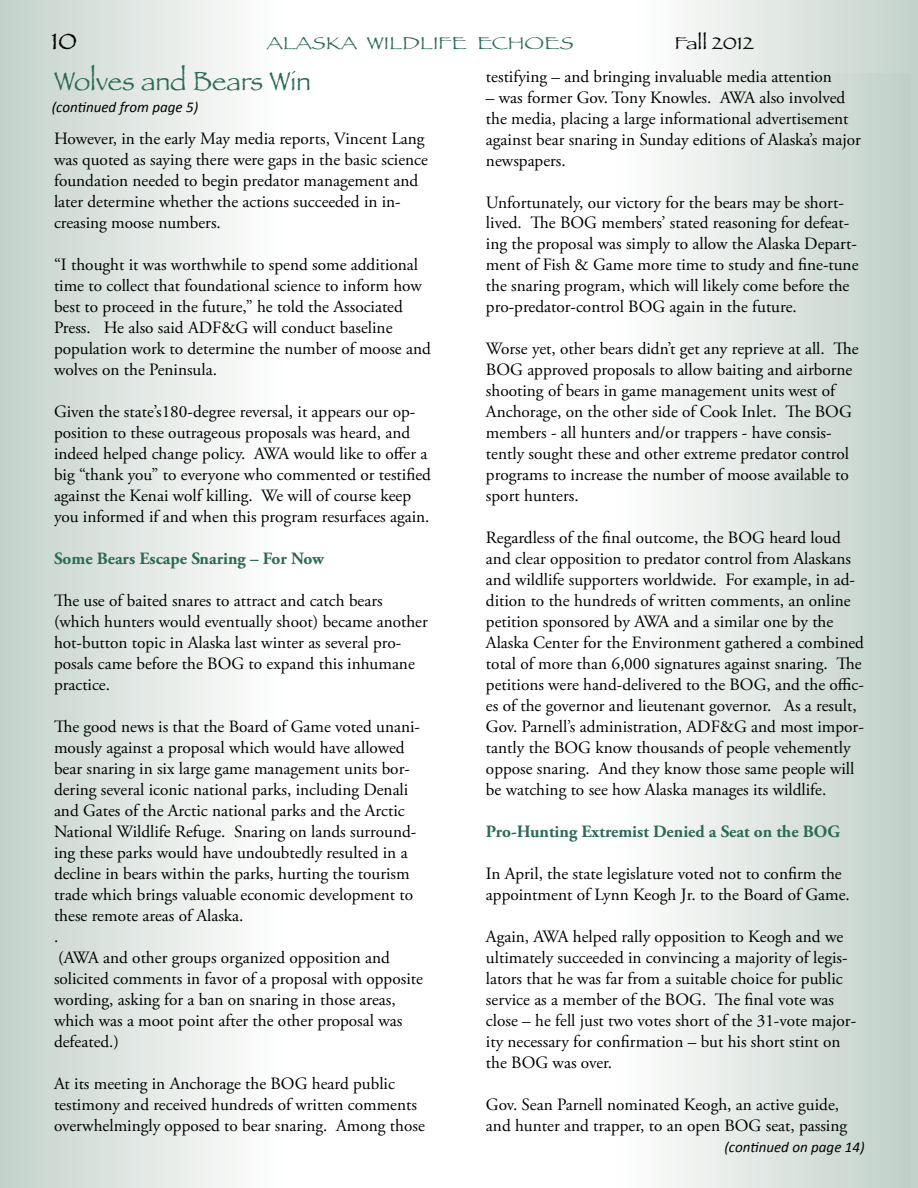
<style>
.page{position:relative;width:918px;height:1188px;background:#fff}
.page>*{position:absolute;margin:0;border:0;box-sizing:border-box;transform-origin:0 0}
.t1{font:27px "Papyrus";color:#2c6a55}
.t2{font:24px "Papyrus";color:#000;scale:1.2 1}
.t3{font:18px "Papyrus";color:#2c6a55;scale:1.2 1}
.t4{font:18px "Papyrus";color:#000;scale:1.2 1}
.t5{font:17.25px/21px "Adobe Garamond Pro";color:#000}
.t6{font:700 17.25px "Adobe Garamond Pro";color:#2c6a55}
.t7{font:italic 15px "Calibri";color:#000}
</style>
<div class="page">
<div style="left:634px;top:0;width:284px;height:1188px;background:linear-gradient(to right,#fff,#c4d2cc)"></div>
<div style="left:0;top:0;width:284px;height:1188px;background:linear-gradient(to right,#c4d2cb,#fffefe)"></div>
<div style="left:614px;top:73px;width:297px;height:1115px;background:linear-gradient(to right,#fff,#c1d0c9)"></div>
<h2 class="t2" style="left:51px;top:27px;width:23px">10</h2>
<p class="t3" style="left:267px;top:33px;width:257px">ALASKA WILDLIFE ECHOES</p>
<p class="t4" style="left:674px;top:33px;width:68px">Fall 2012</p>
<h1 class="t1" style="left:54px;top:65px;width:258px">Wolves and Bears Win</h1>
<p class="t7" style="left:52px;top:98px;width:148px">(continued from page 5)</p>
<p class="t5" style="left:54px;top:128px;width:375px">However, in the early May media reports, Vincent Lang was quoted as saying there were gaps in the basic science foundation needed to begin predator management and later determine whether the actions succeeded in in&shy;creasing moose numbers.</p>
<p class="t5" style="left:54px;top:254px;width:378px">“I thought it was worthwhile to spend some additional time to collect that foundational science to inform how best to proceed in the future,” he told the Associated Press. He also said ADF&amp;G will conduct baseline population work to determine the number of moose and wolves on the Peninsula.</p>
<p class="t5" style="left:54px;top:401px;width:378px">Given the state’s180-degree reversal, it appears our op&shy;position to these outrageous proposals was heard, and indeed helped change policy. AWA would like to offer a big “thank you” to everyone who commented or testified against the Kenai wolf killing. We will of course keep you informed if and when this program resurfaces again.</p>
<p class="t6" style="left:54px;top:548px;width:271px">Some Bears Escape Snaring – For Now</p>
<p class="t5" style="left:54px;top:590px;width:375px">The use of baited snares to attract and catch bears (which hunters would eventually shoot) became another hot-button topic in Alaska last winter as several pro&shy;posals came before the BOG to expand this inhumane practice.</p>
<p class="t5" style="left:54px;top:716px;width:370px">The good news is that the Board of Game voted unani&shy;mously against a proposal which would have allowed bear snaring in six large game management units bor&shy;dering several iconic national parks, including Denali and Gates of the Arctic national parks and the Arctic National Wildlife Refuge. Snaring on lands surround&shy;ing these parks would have undoubtedly resulted in a decline in bears within the parks, hurting the tourism trade which brings valuable economic development to these remote areas of Alaska.<br>.<br>(AWA and other groups organized opposition and solicited comments in favor of a proposal with opposite wording, asking for a ban on snaring in those areas, which was a moot point after the other proposal was defeated.)</p>
<p class="t5" style="left:54px;top:1073px;width:372px">At its meeting in Anchorage the BOG heard public testimony and received hundreds of written comments overwhelmingly opposed to bear snaring. Among those</p>
<p class="t5" style="left:486px;top:66px;width:347px">testifying – and bringing invaluable media attention</p>
<p class="t5" style="left:486px;top:87px;width:376px">– was former Gov. Tony Knowles. AWA also involved the media, placing a large informational advertisement against bear snaring in Sunday editions of Alaska’s major newspapers.</p>
<p class="t5" style="left:486px;top:192px;width:374px">Unfortunately, our victory for the bears may be short&shy;lived. The BOG members’ stated reasoning for defeat&shy;ing the proposal was simply to allow the Alaska Depart&shy;ment of Fish &amp; Game more time to study and fine-tune the snaring program, which will likely come before the pro-predator-control BOG again in the future.</p>
<p class="t5" style="left:486px;top:339px;width:374px">Worse yet, other bears didn’t get any reprieve at all. The BOG approved proposals to allow baiting and airborne shooting of bears in game management units west of Anchorage, on the other side of Cook Inlet. The BOG members - all hunters and/or trappers - have consis&shy;tently sought these and other extreme predator control programs to increase the number of moose available to sport hunters.</p>
<p class="t5" style="left:486px;top:528px;width:380px">Regardless of the final outcome, the BOG heard loud and clear opposition to predator control from Alaskans and wildlife supporters worldwide. For example, in ad&shy;dition to the hundreds of written comments, an online petition sponsored by AWA and a similar one by the Alaska Center for the Environment gathered a combined total of more than 6,000 signatures against snaring. The petitions were hand-delivered to the BOG, and the offic&shy;es of the governor and lieutenant governor. As a result, Gov. Parnell’s administration, ADF&amp;G and most impor&shy;tantly the BOG know thousands of people vehemently oppose snaring. And they know those same people will be watching to see how Alaska manages its wildlife.</p>
<p class="t6" style="left:486px;top:822px;width:356px">Pro-Hunting Extremist Denied a Seat on the BOG</p>
<p class="t5" style="left:486px;top:864px;width:365px">In April, the state legislature voted not to confirm the appointment of Lynn Keogh Jr. to the Board of Game.</p>
<p class="t5" style="left:486px;top:927px;width:372px">Again, AWA helped rally opposition to Keogh and we ultimately succeeded in convincing a majority of legis&shy;lators that he was far from a suitable choice for public service as a member of the BOG. The final vote was close – he fell just two votes short of the 31-vote major&shy;ity necessary for confirmation – but his short stint on the BOG was over.</p>
<p class="t5" style="left:486px;top:1095px;width:363px">Gov. Sean Parnell nominated Keogh, an active guide, and hunter and trapper, to an open BOG seat, passing</p>
<p class="t7" style="left:724px;top:1138px;width:142px">(continued on page 14)</p>
</div>
